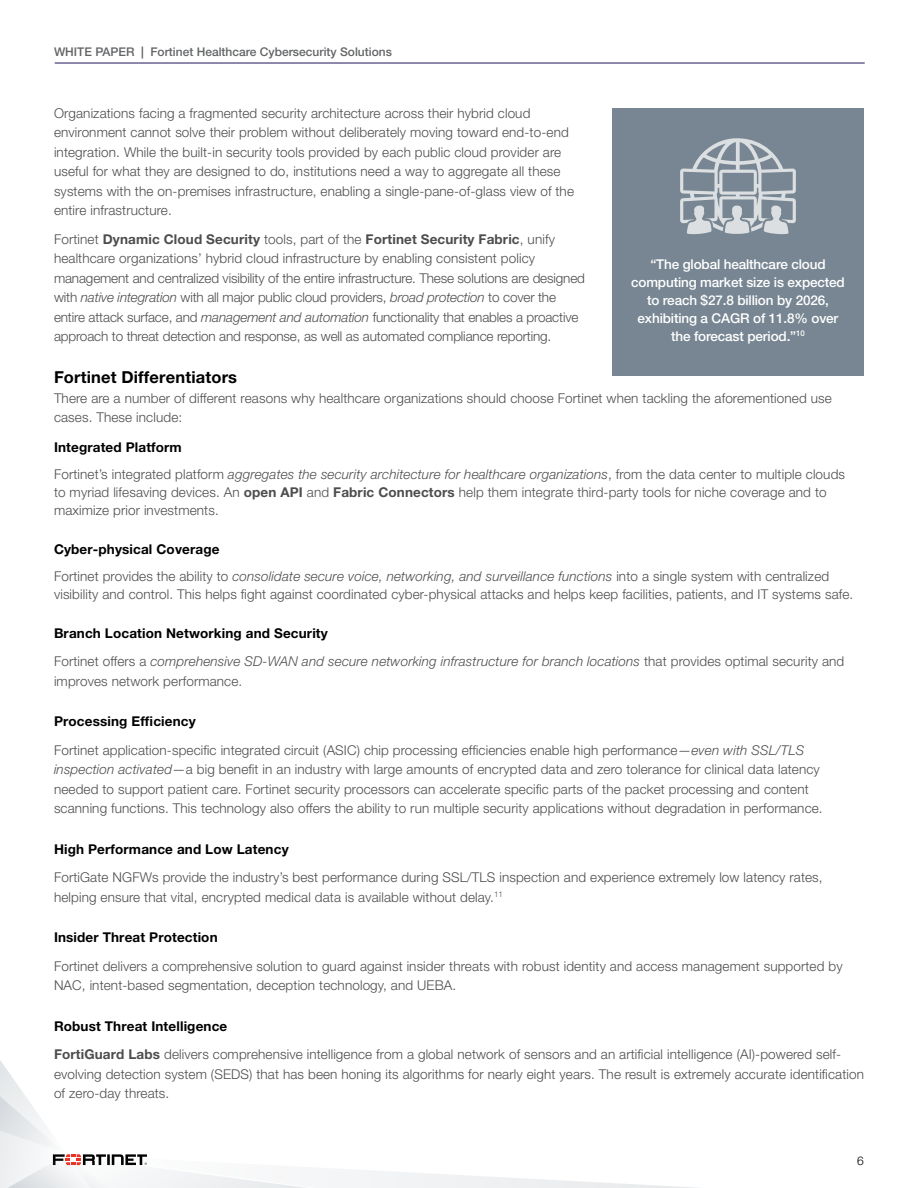
<style>
.page{position:relative;width:918px;height:1188px;background:#fff}
.page>*{position:absolute;margin:0;border:0;box-sizing:border-box;transform-origin:0 0}
.Body_Copy{font:700 16.5px "Helvetica Neue LT Pro";letter-spacing:.01em;color:#000}
.Body_Copy-2{font:300 13.5px/19.5px "Helvetica Neue LT Pro";letter-spacing:.01em;color:#4d4d4f}
.Body_Copy-3{font:300 13.5px/19.5px "Helvetica Neue LT Pro";letter-spacing:-.01em;color:#4d4d4f}
.Body_Copy-4{font:700 13.5px "Helvetica Neue LT Pro";letter-spacing:.01em;color:#000}
.Sidebar-call_out{font:500 13.5px/18px "Helvetica Neue LT Pro";letter-spacing:-.01em;color:#fff;text-align:center}
.t1{font:500 12px "Helvetica Neue LT Pro";color:#636466}
.t2{font:300 12px "Helvetica Neue LT Pro";color:#000}
.s1{font-weight:700}
.s2{font-style:italic}
</style>
<div class="page">
<hr style="left:55px;top:63px;width:810px;height:1px;background:#23145f">
<svg style="left:0;top:1060px;width:697px;height:128px"></svg>
<div style="left:612px;top:108px;width:252px;height:268px;background:#778692"></div>
<svg style="left:680px;top:138px;width:116px;height:96px"></svg>
<p class="t1" style="left:54px;top:44px;width:339px">WHITE PAPER <span class="s1">|</span> Fortinet Healthcare Cybersecurity Solutions</p>
<p class="Body_Copy-2" style="left:54px;top:103px;width:522px">Organizations facing a fragmented security architecture across their hybrid cloud environment cannot solve their problem without deliberately moving toward end-to-end integration. While the built-in security tools provided by each public cloud provider are useful for what they are designed to do, institutions need a way to aggregate all these systems with the on-premises infrastructure, enabling a single-pane-of-glass view of the entire infrastructure.</p>
<p class="Body_Copy-3" style="left:54px;top:229px;width:532px">Fortinet <span class="s1">Dynamic Cloud Security</span> tools, part of the <span class="s1">Fortinet Security Fabric</span>, unify healthcare organizations’ hybrid cloud infrastructure by enabling consistent policy management and centralized visibility of the entire infrastructure. These solutions are designed with <span class="s2">native integration</span> with all major public cloud providers, <span class="s2">broad protection</span> to cover the entire attack surface, and <span class="s2">management and automation</span> functionality that enables a proactive approach to threat detection and response, as well as automated compliance reporting.</p>
<p class="Body_Copy" style="left:54px;top:367px;width:185px">Fortinet Differentiators</p>
<p class="Body_Copy-2" style="left:54px;top:388px;width:779px">There are a number of different reasons why healthcare organizations should choose Fortinet when tackling the aforementioned use cases. These include:</p>
<p class="Body_Copy-4" style="left:54px;top:439px;width:129px">Integrated Platform</p>
<p class="Body_Copy-2" style="left:54px;top:465px;width:793px;line-height:18px">Fortinet’s integrated platform <span class="s2">aggregates the security architecture for healthcare organizations</span>, from the data center to multiple clouds to myriad lifesaving devices. An <span class="s1">open API</span> and <span class="s1">Fabric Connectors</span> help them integrate third-party tools for niche coverage and to maximize prior investments.</p>
<p class="Body_Copy-4" style="left:54px;top:541px;width:167px">Cyber-physical Coverage</p>
<p class="Body_Copy-2" style="left:54px;top:567px;width:801px;line-height:18px">Fortinet provides the ability to <span class="s2">consolidate secure voice, networking, and surveillance functions</span> into a single system with centralized visibility and control. This helps fight against coordinated cyber-physical attacks and helps keep facilities, patients, and IT systems safe.</p>
<p class="Body_Copy-4" style="left:54px;top:625px;width:275px">Branch Location Networking and Security</p>
<p class="Body_Copy-2" style="left:54px;top:652px;width:792px">Fortinet offers a <span class="s2">comprehensive SD-WAN and secure networking infrastructure for branch locations</span> that provides optimal security and improves network performance.</p>
<p class="Body_Copy-4" style="left:54px;top:713px;width:143px">Processing Efficiency</p>
<p class="Body_Copy-2" style="left:54px;top:740px;width:770px">Fortinet application-specific integrated circuit (ASIC) chip processing efficiencies enable high performance—<span class="s2">even with SSL/TLS inspection activated</span>—a big benefit in an industry with large amounts of encrypted data and zero tolerance for clinical data latency needed to support patient care. Fortinet security processors can accelerate specific parts of the packet processing and content scanning functions. This technology also offers the ability to run multiple security applications without degradation in performance.</p>
<p class="Body_Copy-4" style="left:54px;top:841px;width:236px">High Performance and Low Latency</p>
<p class="Body_Copy-2" style="left:54px;top:867px;width:770px">FortiGate NGFWs provide the industry’s best performance during SSL/TLS inspection and experience extremely low latency rates, helping ensure that vital, encrypted medical data is available without delay.<sup>11</sup></p>
<p class="Body_Copy-4" style="left:54px;top:929px;width:165px">Insider Threat Protection</p>
<p class="Body_Copy-2" style="left:54px;top:956px;width:790px">Fortinet delivers a comprehensive solution to guard against insider threats with robust identity and access management supported by<br>NAC, intent-based segmentation, deception technology, and UEBA.</p>
<p class="Body_Copy-4" style="left:54px;top:1017px;width:175px">Robust Threat Intelligence</p>
<p class="Body_Copy-2" style="left:54px;top:1044px;width:812px"><span class="s1">FortiGuard Labs</span> delivers comprehensive intelligence from a global network of sensors and an artificial intelligence (AI)-powered self&shy;evolving detection system (SEDS) that has been honing its algorithms for nearly eight years. The result is extremely accurate identification of zero-day threats.</p>
<p class="Sidebar-call_out" style="left:631px;top:255px;width:215px">“The global healthcare cloud computing market size is expected to reach $27.8 billion by 2026, exhibiting a CAGR of 11.8% over the forecast period.”<sup>10</sup></p>
<p class="t2" style="left:857px;top:1154px;width:8px">6</p>
</div>
